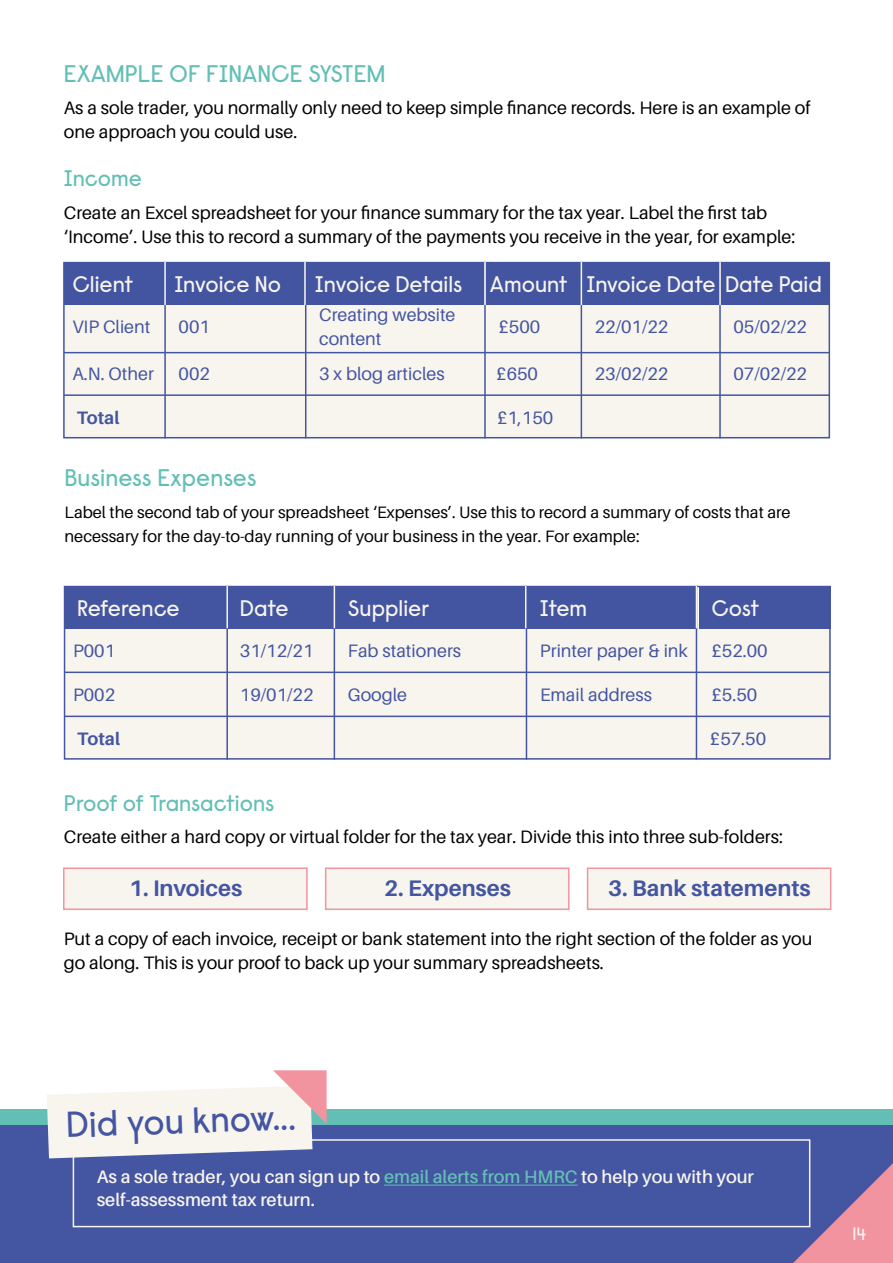
<style>
.page{position:relative;width:893px;height:1263px;background:#fff}
.page>*{position:absolute;margin:0;border:0;box-sizing:border-box;transform-origin:0 0}
.t1{font:36px "Raisonne Pro";color:#4455a2}
.t2{font:24px "Raisonne Pro";color:#63bfb5}
.t3{font:22.5px "Raisonne Pro";color:#f8f5ee}
.t4{font:700 22.5px "Aileron";color:#4455a2}
.t5{font:22.5px "Raisonne Pro";color:#63bfb5}
.t6{font:22.5px "Raisonne Pro";letter-spacing:-.02em;color:#f8f5ee}
.t7{font:18px/24px "Aileron";color:#000}
.t8{font:18px/24px "Aileron";color:#4455a2}
.t9{font:600 18px/22.5px "Aileron";color:#f8f5ee}
.t10{font:700 18px "Aileron";color:#4455a2}
.t11{font:18px "Raisonne Pro";color:#f8f5ee}
.t12{font:16.5px/24px "Aileron";color:#000}
.s1{color:#63bfb5}
</style>
<div class="page">
<div style="left:0;top:1125px;width:893px;height:138px;background:#4455a2"></div>
<svg style="left:793px;top:1163px;width:100px;height:100px"></svg>
<div style="left:0;top:1110px;width:893px;height:15px;background:#63bfb5"></div>
<div style="left:73px;top:1139px;width:737px;height:88px;border:2px solid #f8f5ee"></div>
<svg style="left:47px;top:1070px;width:280px;height:88px"></svg>
<hr style="left:384px;top:1185px;width:194px;height:1px;background:#63bfb5">
<div style="left:65px;top:623px;width:766px;height:137px;background:#f8f5ee"></div>
<div style="left:64px;top:586px;width:767px;height:174px;border:2px solid #4455a2"></div>
<div style="left:227px;top:586px;width:108px;height:43px;background:#4354a1"></div>
<div style="left:527px;top:586px;width:170px;height:43px;background:#4354a1"></div>
<div style="left:699px;top:586px;width:132px;height:43px;background:#4354a1"></div>
<div style="left:335px;top:586px;width:191px;height:43px;background:#4354a1"></div>
<div style="left:65px;top:586px;width:162px;height:43px;background:#4354a1"></div>
<hr style="left:65px;top:671px;width:765px;height:2px;background:#4455a2">
<hr style="left:65px;top:716px;width:765px;height:1px;background:#4455a2">
<hr style="left:334px;top:586px;width:1px;height:174px;background:#4455a2">
<hr style="left:334px;top:586px;width:1px;height:42px;background:#f8f5ee">
<hr style="left:226px;top:586px;width:2px;height:174px;background:#4455a2">
<hr style="left:226px;top:586px;width:2px;height:42px;background:#f8f5ee">
<hr style="left:526px;top:586px;width:1px;height:174px;background:#4455a2">
<hr style="left:525px;top:586px;width:1px;height:42px;background:#f8f5ee">
<hr style="left:696px;top:586px;width:1px;height:174px;background:#4455a2">
<hr style="left:696px;top:586px;width:1px;height:42px;background:#f8f5ee">
<div style="left:63px;top:867px;width:245px;height:43px;background:#f8f5ee;border:2px solid #f293a0"></div>
<div style="left:325px;top:867px;width:245px;height:43px;background:#f8f5ee;border:2px solid #f293a0"></div>
<div style="left:587px;top:867px;width:244px;height:43px;background:#f8f5ee;border:2px solid #f293a0"></div>
<div style="left:65px;top:262px;width:765px;height:176px;background:#f8f5ee"></div>
<div style="left:63px;top:262px;width:767px;height:176px;border:2px solid #4455a2"></div>
<div style="left:166px;top:263px;width:140px;height:42px;background:#4354a1"></div>
<div style="left:486px;top:263px;width:95px;height:42px;background:#4354a1"></div>
<div style="left:582px;top:263px;width:138px;height:42px;background:#4354a1"></div>
<div style="left:721px;top:263px;width:108px;height:42px;background:#4354a1"></div>
<div style="left:306px;top:263px;width:178px;height:42px;background:#4354a1"></div>
<div style="left:64px;top:263px;width:102px;height:42px;background:#4354a1"></div>
<hr style="left:64px;top:352px;width:765px;height:1px;background:#4455a2">
<hr style="left:64px;top:394px;width:765px;height:2px;background:#4455a2">
<hr style="left:305px;top:262px;width:1px;height:176px;background:#4455a2">
<hr style="left:304px;top:262px;width:2px;height:43px;background:#f8f5ee">
<hr style="left:164px;top:262px;width:2px;height:176px;background:#4455a2">
<hr style="left:164px;top:262px;width:2px;height:43px;background:#f8f5ee">
<hr style="left:484px;top:262px;width:2px;height:176px;background:#4455a2">
<hr style="left:484px;top:262px;width:2px;height:43px;background:#f8f5ee">
<hr style="left:581px;top:262px;width:1px;height:176px;background:#4455a2">
<hr style="left:581px;top:262px;width:1px;height:43px;background:#f8f5ee">
<hr style="left:719px;top:262px;width:2px;height:176px;background:#4455a2">
<hr style="left:719px;top:262px;width:2px;height:43px;background:#f8f5ee">
<h2 class="t2" style="left:64px;top:58px;width:323px">EXAMPLE OF FINANCE SYSTEM</h2>
<p class="t7" style="left:64px;top:96px;width:748px">As a sole trader, you normally only need to keep simple finance records. Here is an example of one approach you could use.</p>
<p class="t5" style="left:64px;top:164px;width:80px">Income</p>
<p class="t7" style="left:64px;top:200px;width:733px">Create an Excel spreadsheet for your finance summary for the tax year. Label the first tab ‘Income’. Use this to record a summary of the payments you receive in the year, for example:</p>
<p class="t3" style="left:72px;top:270px;width:62px">Client</p>
<p class="t8" style="left:72px;top:315px;width:80px">VIP Client</p>
<p class="t8" style="left:179px;top:315px;width:33px">001</p>
<p class="t8" style="left:498px;top:315px;width:43px">£500</p>
<p class="t8" style="left:595px;top:315px;width:75px">22/01/22</p>
<p class="t8" style="left:733px;top:315px;width:75px">05/02/22</p>
<p class="t3" style="left:174px;top:270px;width:108px">Invoice No</p>
<p class="t3" style="left:315px;top:270px;width:508px">Invoice Details Amount Invoice Date Date Paid</p>
<p class="t8" style="left:319px;top:303px;width:138px">Creating website content</p>
<p class="t8" style="left:72px;top:362px;width:83px">A.N. Other</p>
<p class="t8" style="left:179px;top:362px;width:33px">002</p>
<p class="t8" style="left:319px;top:362px;width:127px">3 x blog articles</p>
<p class="t8" style="left:496px;top:362px;width:43px">£650</p>
<p class="t8" style="left:595px;top:362px;width:75px">23/02/22</p>
<p class="t8" style="left:733px;top:362px;width:75px">07/02/22</p>
<p class="t10" style="left:77px;top:408px;width:44px">Total</p>
<p class="t8" style="left:497px;top:406px;width:58px">£1,150</p>
<h2 class="t2" style="left:65px;top:462px;width:193px">Business Expenses</h2>
<p class="t12" style="left:65px;top:500px;width:727px">Label the second tab of your spreadsheet ‘Expenses’. Use this to record a summary of costs that are necessary for the day-to-day running of your business in the year. For example:</p>
<p class="t3" style="left:240px;top:594px;width:50px">Date</p>
<p class="t3" style="left:348px;top:594px;width:83px">Supplier</p>
<p class="t3" style="left:540px;top:594px;width:49px">Item</p>
<p class="t3" style="left:711px;top:594px;width:49px">Cost</p>
<p class="t6" style="left:77px;top:594px;width:104px">Reference</p>
<p class="t8" style="left:73px;top:639px;width:44px">P001</p>
<p class="t8" style="left:240px;top:639px;width:75px">31/12/21</p>
<p class="t8" style="left:348px;top:639px;width:115px">Fab stationers</p>
<p class="t8" style="left:540px;top:639px;width:150px">Printer paper &amp; ink</p>
<p class="t8" style="left:711px;top:639px;width:58px">£52.00</p>
<p class="t8" style="left:73px;top:683px;width:44px">P002</p>
<p class="t8" style="left:240px;top:683px;width:75px">19/01/22</p>
<p class="t8" style="left:348px;top:683px;width:61px">Google</p>
<p class="t8" style="left:540px;top:683px;width:113px">Email address</p>
<p class="t8" style="left:711px;top:683px;width:47px">£5.50</p>
<p class="t10" style="left:77px;top:729px;width:44px">Total</p>
<p class="t8" style="left:710px;top:727px;width:58px">£57.50</p>
<p class="t5" style="left:64px;top:788px;width:212px">Proof of Transactions</p>
<p class="t7" style="left:64px;top:825px;width:721px">Create either a hard copy or virtual folder for the tax year. Divide this into three sub-folders:</p>
<p class="t4" style="left:129px;top:875px;width:115px">1. Invoices</p>
<p class="t4" style="left:384px;top:875px;width:128px">2. Expenses</p>
<p class="t4" style="left:608px;top:875px;width:204px">3. Bank statements</p>
<p class="t7" style="left:64px;top:927px;width:750px">Put a copy of each invoice, receipt or bank statement into the right section of the folder as you go along. This is your proof to back up your summary spreadsheets.</p>
<h1 class="t1" style="left:65px;top:1102px;width:231px;rotate:-2deg">Did you know...</h1>
<p class="t9" style="left:97px;top:1166px;width:659px">As a sole trader, you can sign up to <span class="s1">email alerts from HMRC</span> to help you with your self-assessment tax return.</p>
<p class="t11" style="left:852px;top:1222px;width:16px">14</p>
</div>
